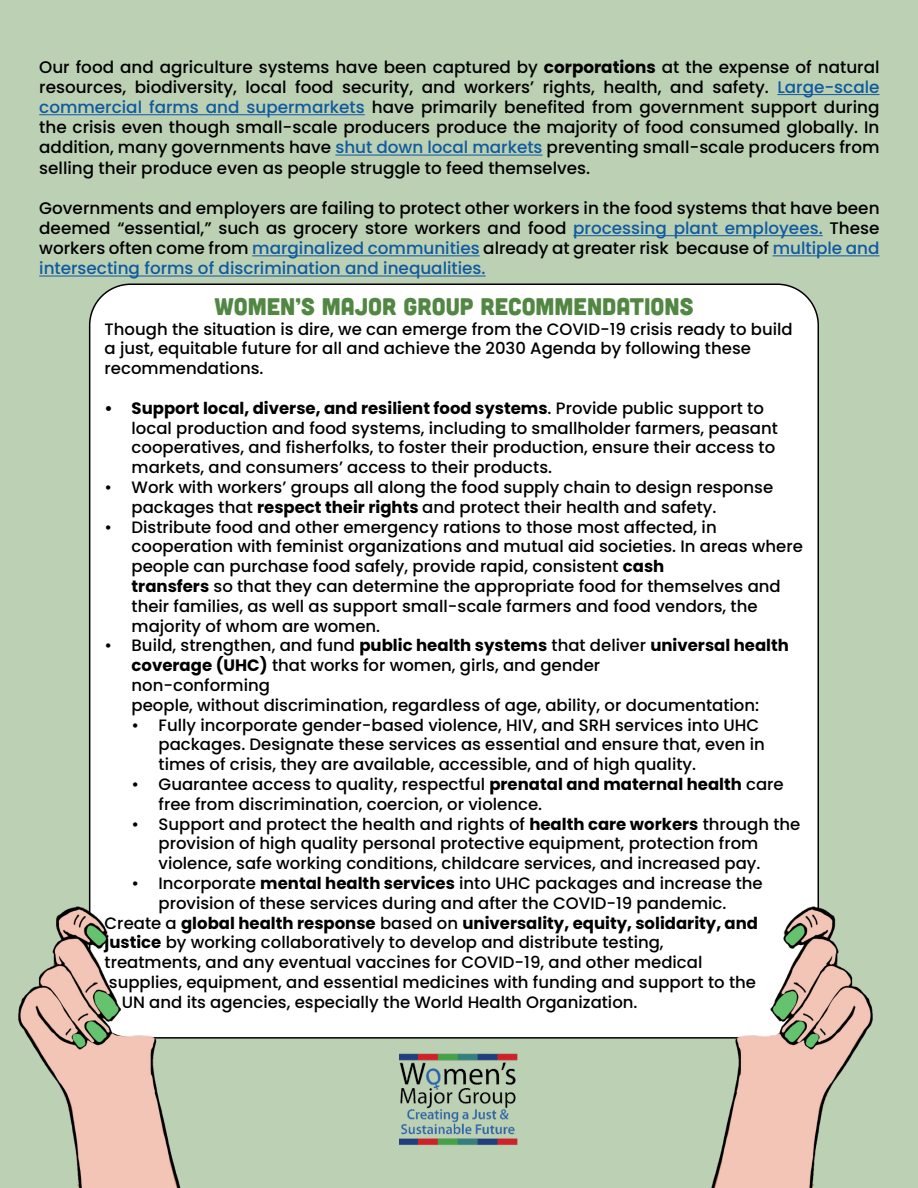
<style>
.page{position:relative;width:918px;height:1188px;background:#fff}
.page>*{position:absolute;margin:0;border:0;box-sizing:border-box;transform-origin:0 0}
.t1{font:24px "Cubano";color:#528743}
.t2{font:500 16.8px/20.1px "Poppins";color:#000;text-align:justify}
.t3{font:500 16.5px/19.8px "Poppins";color:#000}
.t4{font:700 16.5px "Poppins";color:#000}
.s1{font-weight:700}
.s2{color:#0f5a9f}
.s3{font-weight:500}
</style>
<div class="page">
<hr style="left:0;top:0;width:1px;height:1188px;background:#bcd0b4">
<div style="left:1px;top:0;width:917px;height:1187px;background:#bcd0b4"></div>
<div style="left:90px;top:284px;width:728px;height:754px;background:#fff;border-radius:41px"></div>
<hr style="left:777px;top:94px;width:102px;height:1px;background:#0f5a9f">
<hr style="left:39px;top:114px;width:326px;height:1px;background:#0f5a9f">
<hr style="left:335px;top:155px;width:208px;height:1px;background:#0f5a9f">
<hr style="left:573px;top:235px;width:250px;height:1px;background:#0f5a9f">
<hr style="left:252px;top:255px;width:228px;height:1px;background:#0f5a9f">
<hr style="left:773px;top:255px;width:106px;height:1px;background:#0f5a9f">
<hr style="left:39px;top:276px;width:447px;height:1px;background:#0f5a9f">
<img style="left:19px;top:906px;width:218px;height:282px">
<img style="left:654px;top:906px;width:219px;height:282px">
<img style="left:400px;top:1053px;width:118px;height:92px">
<p class="t2" style="left:39px;top:57px;width:842px">Our food and agriculture systems have been captured by <span class="s1">corporations</span> at the expense of natural resources, biodiversity, local food security, and workers’ rights, health, and safety. <span class="s2">Large-scale commercial farms and supermarkets</span> have primarily benefited from government support during the crisis even though small-scale producers produce the majority of food consumed globally. In addition, many governments have <span class="s2">shut down local markets</span> preventing small-scale producers from selling their produce even as people struggle to feed themselves.</p>
<p class="t2" style="left:39px;top:198px;width:842px">Governments and employers are failing to protect other workers in the food systems that have been deemed “essential,” such as grocery store workers and food <span class="s2">processing plant employees.</span> These workers often come from <span class="s2">marginalized communities</span> already at greater risk because of <span class="s2">multiple and intersecting forms of discrimination and inequalities.</span></p>
<h1 class="t1" style="left:215px;top:291px;width:480px">WOMEN’S MAJOR GROUP RECOMMENDATIONS</h1>
<p class="t3" style="left:105px;top:319px;width:690px">Though the situation is dire, we can emerge from the COVID-19 crisis ready to build a just, equitable future for all and achieve the 2030 Agenda by following these recommendations.</p>
<p class="t3" style="left:132px;top:398px;width:648px;text-indent:-27px"><span class="s1">• Support local, diverse, and resilient food systems</span>. Provide public support to local production and food systems, including to smallholder farmers, peasant cooperatives, and fisherfolks, to foster their production, ensure their access to markets, and consumers’ access to their products.</p>
<p class="t3" style="left:132px;top:477px;width:643px;text-indent:-27px">• Work with workers’ groups all along the food supply chain to design response packages that <span class="s1">respect their rights</span> and protect their health and safety.</p>
<p class="t3" style="left:132px;top:517px;width:673px;text-indent:-27px">• Distribute food and other emergency rations to those most affected, in cooperation with feminist organizations and mutual aid societies. In areas where people can purchase food safely, provide rapid, consistent <span class="s1">cash<br>transfers</span> so that they can determine the appropriate food for themselves and their families, as well as support small-scale farmers and food vendors, the majority of whom are women.</p>
<p class="t3" style="left:132px;top:636px;width:659px;text-indent:-27px">• Build, strengthen, and fund <span class="s1">public health systems</span> that deliver <span class="s1">universal health coverage (UHC)</span> that works for women, girls, and gender<br>non-conforming<br>people, without discrimination, regardless of age, ability, or documentation:</p>
<p class="t3" style="left:159px;top:715px;width:608px;text-indent:-27px">• Fully incorporate gender-based violence, HIV, and SRH services into UHC packages. Designate these services as essential and ensure that, even in times of crisis, they are available, accessible, and of high quality.</p>
<p class="t3" style="left:159px;top:774px;width:627px;text-indent:-27px">• Guarantee access to quality, respectful <span class="s1">prenatal and maternal health</span> care free from discrimination, coercion, or violence.</p>
<p class="t3" style="left:159px;top:814px;width:643px;text-indent:-27px">• Support and protect the health and rights of <span class="s1">health care workers</span> through the provision of high quality personal protective equipment, protection from violence, safe working conditions, childcare services, and increased pay.</p>
<p class="t3" style="left:132px;top:873px;width:633px">• Incorporate <span class="s1">mental health services</span> into UHC packages and increase the</p>
<p class="t3" style="left:159px;top:893px;width:569px">provision of these services during and after the COVID-19 pandemic.</p>
<p class="t4" style="left:105px;top:913px;width:655px"><span class="s3">Create a</span> global health response <span class="s3">based on</span> universality, equity, solidarity, and</p>
<p class="t3" style="left:105px;top:933px;width:561px"><span class="s1">justice</span> by working collaboratively to develop and distribute testing,</p>
<p class="t3" style="left:105px;top:953px;width:599px">treatments, and any eventual vaccines for COVID-19, and other medical</p>
<p class="t3" style="left:109px;top:972px;width:649px">supplies, equipment, and essential medicines with funding and support to the</p>
<p class="t3" style="left:122px;top:992px;width:517px">UN and its agencies, especially the World Health Organization.</p>
</div>
